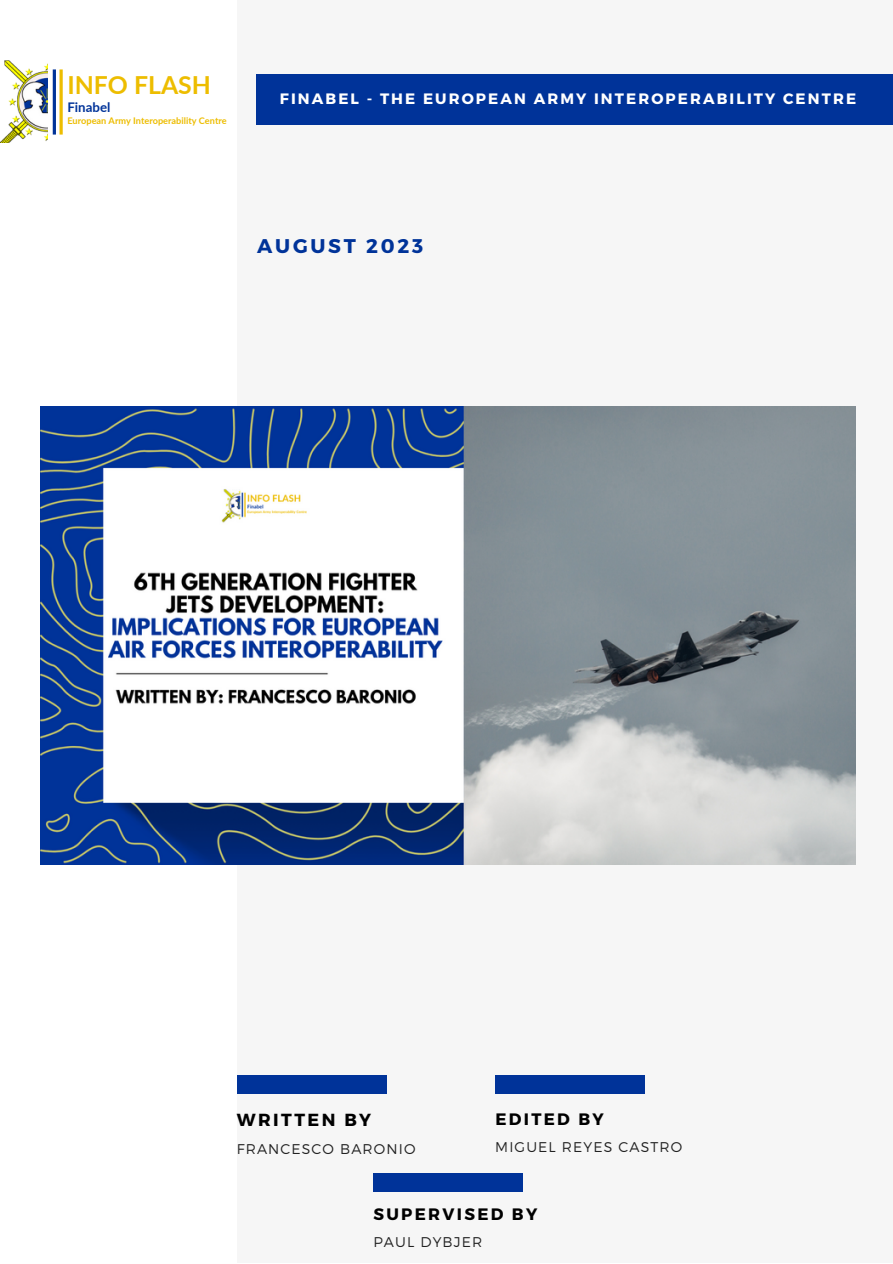
<style>
.page{position:relative;width:893px;height:1264px;background:#fff}
.page>*{position:absolute;margin:0;border:0;box-sizing:border-box;transform-origin:0 0}
.t1{font:700 24.9px "Lato";color:#edbd00}
.t2{font:700 19.8px "Montserrat";letter-spacing:.14em;color:#039}
.t3{font:700 17.55px "Montserrat";letter-spacing:.14em;color:#000}
.t4{font:700 16.5px "Montserrat";letter-spacing:.14em;color:#000}
.t5{font:700 15px "Montserrat";letter-spacing:.14em;color:#fff}
.t6{font:300 14.1px "Montserrat";letter-spacing:.08em;color:#222}
.t7{font:700 13.35px "Lato";color:#039}
.t8{font:700 9.15px "Lato";color:#edbd00}
</style>
<div class="page">
<div style="left:0;top:0;width:892px;height:1262px;background:#f6f6f6"></div>
<div style="left:0;top:0;width:236px;height:1262px;background:#fff"></div>
<div style="left:237px;top:1075px;width:149px;height:18px;background:#039"></div>
<div style="left:257px;top:74px;width:635px;height:51px;background:#039"></div>
<img style="left:0;top:60px;width:48px;height:83px">
<div style="left:16px;top:31px;width:64px;height:32px;background:#fff"></div>
<svg style="left:53px;top:69px;width:10px;height:66px"></svg>
<div style="left:495px;top:1075px;width:149px;height:18px;background:#039"></div>
<div style="left:373px;top:1173px;width:150px;height:18px;background:#039"></div>
<img style="left:41px;top:407px;width:814px;height:457px">
<p class="t1" style="left:67px;top:69px;width:145px">INFO FLASH</p>
<p class="t8" style="left:67px;top:115px;width:161px">European Army Interoperability Centre</p>
<p class="t7" style="left:67px;top:99px;width:45px">Finabel</p>
<p class="t5" style="left:280px;top:89px;width:577px">FINABEL - THE EUROPEAN ARMY INTEROPERABILITY CENTRE</p>
<p class="t2" style="left:257px;top:233px;width:167px">AUGUST 2023</p>
<p class="t3" style="left:237px;top:1108px;width:136px">WRITTEN BY</p>
<p class="t6" style="left:237px;top:1139px;width:180px">FRANCESCO BARONIO</p>
<p class="t4" style="left:495px;top:1108px;width:110px">EDITED BY</p>
<p class="t6" style="left:495px;top:1137px;width:188px">MIGUEL REYES CASTRO</p>
<p class="t4" style="left:373px;top:1203px;width:165px">SUPERVISED BY</p>
<p class="t6" style="left:373px;top:1232px;width:110px">PAUL DYBJER</p>
</div>
